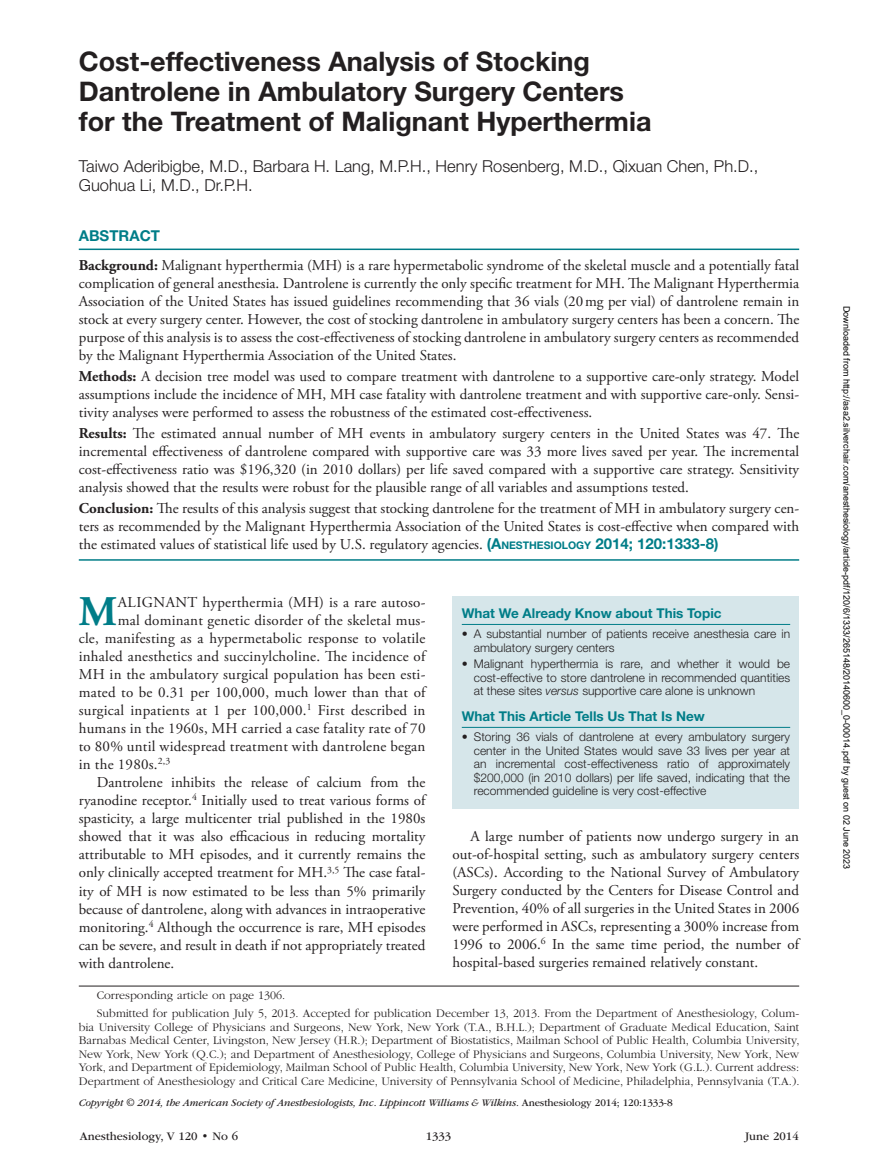
<style>
.page{position:relative;width:878px;height:1175px;background:#fff}
.page>*{position:absolute;margin:0;border:0;box-sizing:border-box;transform-origin:0 0}
.t1{font:700 42.15px "Adobe Garamond Pro";color:#007d88}
.t2{font:700 27px/30px "Helvetica Neue LT Std";color:#231f20}
.t3{font:300 16.5px/19.5px "Helvetica Neue LT Std";color:#231f20}
.t4{font:15px/18px "Adobe Garamond Pro";color:#231f20;text-align:justify}
.t5{font:700 15px "Helvetica Neue LT Std";color:#007d88}
.t6{font:700 13.5px "Helvetica Neue LT Std";color:#007d88}
.t7{font:300 12px/13.5px "ITC Garamond Std";color:#231f20}
.t8{font:300 12px/13.5px "Helvetica Neue LT Std";color:#231f20;text-align:justify}
.t9{font:12px "ITC Garamond Std";color:#231f20}
.t10{font:italic 10.5px "ITC Garamond Std";letter-spacing:-.01em;color:#231f20}
.t11{font:9px "Arial";color:#000}
.s1{font-weight:700}
.s2{font-family:"Helvetica Neue LT Std";font-weight:700;color:#007d88}
.s3{font-family:"Helvetica Neue LT Std";font-weight:700;font-size:10.5px;color:#007d88}
.s4{font-style:italic}
.s5{font-style:normal}
</style>
<div class="page">
<div style="left:452px;top:596px;width:347px;height:212px;background:#d6e6ea"></div>
<hr style="left:462px;top:624px;width:328px;height:1px;background:#007d88">
<hr style="left:462px;top:727px;width:328px;height:1px;background:#007d88">
<hr style="left:79px;top:248px;width:720px;height:2px;background:#007d88">
<hr style="left:79px;top:559px;width:720px;height:1px;background:#007d88">
<hr style="left:79px;top:985px;width:720px;height:1px;background:#231f20">
<h2 class="t2" style="left:79px;top:46px;width:574px">Cost-effectiveness Analysis of Stocking<br>Dantrolene in Ambulatory Surgery Centers for the Treatment of Malignant Hyperthermia</h2>
<p class="t3" style="left:79px;top:156px;width:681px">Taiwo Aderibigbe, M.D., Barbara H. Lang, M.P.H., Henry Rosenberg, M.D., Qixuan Chen, Ph.D.,<br>Guohua Li, M.D., Dr.P.H.</p>
<p class="t5" style="left:79px;top:226px;width:83px">ABSTRACT</p>
<p class="t4" style="left:79px;top:256px;width:722px"><span class="s1">Background:</span> Malignant hyperthermia (MH) is a rare hypermetabolic syndrome of the skeletal muscle and a potentially fatal complication of general anesthesia. Dantrolene is currently the only specific treatment for MH. The Malignant Hyperthermia Association of the United States has issued guidelines recommending that 36 vials (20mg per vial) of dantrolene remain in stock at every surgery center. However, the cost of stocking dantrolene in ambulatory surgery centers has been a concern. The purpose of this analysis is to assess the cost-effectiveness of stocking dantrolene in ambulatory surgery centers as recommended by the Malignant Hyperthermia Association of the United States.</p>
<p class="t4" style="left:79px;top:367px;width:722px"><span class="s1">Methods:</span> A decision tree model was used to compare treatment with dantrolene to a supportive care-only strategy. Model assumptions include the incidence of MH, MH case fatality with dantrolene treatment and with supportive care-only. Sensi&shy;tivity analyses were performed to assess the robustness of the estimated cost-effectiveness.</p>
<p class="t4" style="left:79px;top:424px;width:722px"><span class="s1">Results:</span> The estimated annual number of MH events in ambulatory surgery centers in the United States was 47. The incremental effectiveness of dantrolene compared with supportive care was 33 more lives saved per year. The incremental cost-effectiveness ratio was $196,320 (in 2010 dollars) per life saved compared with a supportive care strategy. Sensitivity analysis showed that the results were robust for the plausible range of all variables and assumptions tested.</p>
<p class="t4" style="left:79px;top:499px;width:722px"><span class="s1">Conclusion:</span> The results of this analysis suggest that stocking dantrolene for the treatment of MH in ambulatory surgery cen&shy;ters as recommended by the Malignant Hyperthermia Association of the United States is cost-effective when compared with the estimated values of statistical life used by U.S. regulatory agencies. <span class="s2">(A</span><span class="s3">NESTHESIOLOGY</span> <span class="s2">2014; 120:1333-8)</span></p>
<h1 class="t1" style="left:79px;top:587px;width:40px">M</h1>
<p class="t4" style="left:118px;top:594px;width:309px">ALIGNANT hyperthermia (MH) is a rare autoso-</p>
<p class="t4" style="left:118px;top:612px;width:309px">mal dominant genetic disorder of the skeletal mus-</p>
<p class="t4" style="left:79px;top:630px;width:348px">cle, manifesting as a hypermetabolic response to volatile</p>
<p class="t4" style="left:79px;top:648px;width:348px">inhaled anesthetics and succinylcholine. The incidence of</p>
<p class="t4" style="left:79px;top:666px;width:348px">MH in the ambulatory surgical population has been esti-</p>
<p class="t4" style="left:79px;top:684px;width:348px">mated to be 0.31 per 100,000, much lower than that of</p>
<p class="t4" style="left:79px;top:702px;width:348px">surgical inpatients at 1 per 100,000.<sup>1</sup> First described in</p>
<p class="t4" style="left:79px;top:720px;width:348px">humans in the 1960s, MH carried a case fatality rate of 70</p>
<p class="t4" style="left:79px;top:738px;width:348px">to 80% until widespread treatment with dantrolene began</p>
<p class="t4" style="left:79px;top:756px;width:93px">in the 1980s.<sup>2,3</sup></p>
<p class="t4" style="left:97px;top:774px;width:330px">Dantrolene inhibits the release of calcium from the</p>
<p class="t4" style="left:79px;top:792px;width:348px">ryanodine receptor.<sup>4</sup> Initially used to treat various forms of</p>
<p class="t4" style="left:79px;top:810px;width:348px">spasticity, a large multicenter trial published in the 1980s</p>
<p class="t4" style="left:79px;top:828px;width:348px">showed that it was also efficacious in reducing mortality</p>
<p class="t4" style="left:79px;top:846px;width:348px">attributable to MH episodes, and it currently remains the</p>
<p class="t4" style="left:79px;top:864px;width:348px">only clinically accepted treatment for MH.<sup>3,5</sup> The case fatal-</p>
<p class="t4" style="left:79px;top:882px;width:348px">ity of MH is now estimated to be less than 5% primarily</p>
<p class="t4" style="left:79px;top:900px;width:348px">because of dantrolene, along with advances in intraoperative</p>
<p class="t4" style="left:79px;top:918px;width:348px">monitoring.<sup>4</sup> Although the occurrence is rare, MH episodes</p>
<p class="t4" style="left:79px;top:936px;width:348px">can be severe, and result in death if not appropriately treated</p>
<p class="t4" style="left:79px;top:954px;width:97px">with dantrolene.</p>
<p class="t6" style="left:462px;top:604px;width:261px">What We Already Know about This Topic</p>
<p class="t8" style="left:474px;top:627px;width:318px;text-indent:-12px">• A substantial number of patients receive anesthesia care in ambulatory surgery centers</p>
<p class="t8" style="left:474px;top:657px;width:318px;text-indent:-12px">• Malignant hyperthermia is rare, and whether it would be cost-effective to store dantrolene in recommended quantities at these sites <span class="s4">versus</span> supportive care alone is unknown</p>
<p class="t6" style="left:462px;top:707px;width:244px">What This Article Tells Us That Is New</p>
<p class="t8" style="left:474px;top:730px;width:318px;text-indent:-12px">• Storing 36 vials of dantrolene at every ambulatory surgery center in the United States would save 33 lives per year at an incremental cost-effectiveness ratio of approximately $200,000 (in 2010 dollars) per life saved, indicating that the recommended guideline is very cost-effective</p>
<p class="t4" style="left:452px;top:827px;width:348px;text-indent:18px">A large number of patients now undergo surgery in an out-of-hospital setting, such as ambulatory surgery centers (ASCs). According to the National Survey of Ambulatory Surgery conducted by the Centers for Disease Control and Prevention, 40% of all surgeries in the United States in 2006 were performed in ASCs, representing a 300% increase from 1996 to 2006.<sup>6</sup> In the same time period, the number of hospital-based surgeries remained relatively constant.</p>
<p class="t7" style="left:97px;top:986px;width:703px;line-height:18px">Corresponding article on page 1306.<br>Submitted for publication July 5, 2013. Accepted for publication December 13, 2013. From the Department of Anesthesiology, Colum-</p>
<p class="t7" style="left:79px;top:1020px;width:722px;text-align:justify">bia University College of Physicians and Surgeons, New York, New York (T.A., B.H.L.); Department of Graduate Medical Education, Saint Barnabas Medical Center, Livingston, New Jersey (H.R.); Department of Biostatistics, Mailman School of Public Health, Columbia University, New York, New York (Q.C.); and Department of Anesthesiology, College of Physicians and Surgeons, Columbia University, New York, New York, and Department of Epidemiology, Mailman School of Public Health, Columbia University, New York, New York (G.L.). Current address:<br>Department of Anesthesiology and Critical Care Medicine, University of Pennsylvania School of Medicine, Philadelphia, Pennsylvania (T.A.).</p>
<p class="t10" style="left:79px;top:1096px;width:595px">Copyright © 2014, the American Society of Anesthesiologists, Inc. Lippincott Williams &amp; Wilkins. <span class="s5">Anesthesiology 2014; 120:1333-8</span></p>
<p class="t9" style="left:80px;top:1130px;width:160px">Anesthesiology, V 120 • No 6</p>
<p class="t9" style="left:426px;top:1130px;width:27px">1333</p>
<p class="t9" style="left:745px;top:1130px;width:55px">June 2014</p>
<p class="t11" style="left:850px;top:305px;width:565px;rotate:90deg">Downloaded from http://asa2.silverchair.com/anesthesiology/article-pdf/120/6/1333/265148/20140600_0-00014.pdf by guest on 02 June 2023</p>
</div>
